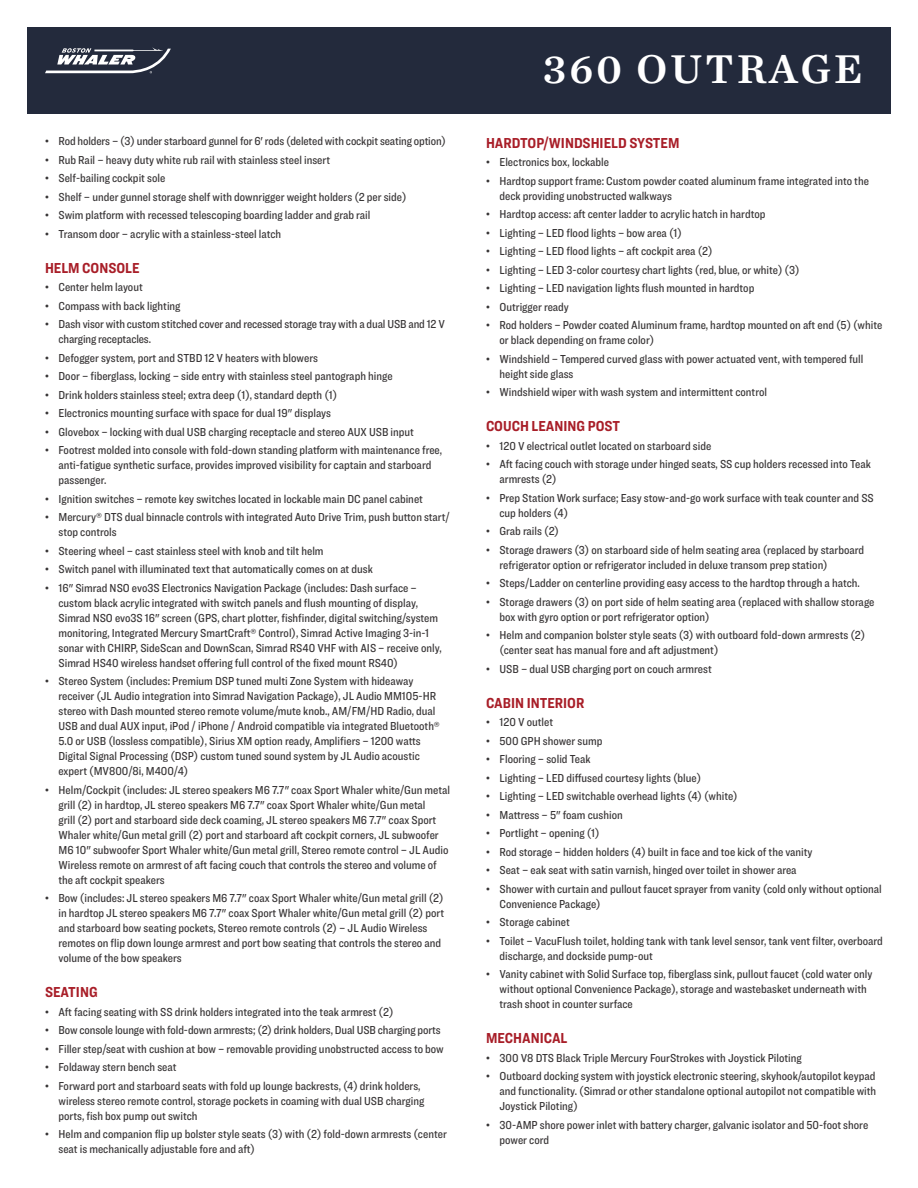
<style>
.page{position:relative;width:918px;height:1188px;background:#fff}
.page>*{position:absolute;margin:0;border:0;box-sizing:border-box;transform-origin:0 0}
.t1{font:42px "Chronicle Text G1 Semi";letter-spacing:.075em;color:#fff}
.t2{font:700 15px "Ringside Condensed";color:#a81e28}
.t3{font:500 12px/15px "Ringside Condensed";color:#373435}
</style>
<div class="page">
<div style="left:27px;top:27px;width:864px;height:86px;background:#232a3c"></div>
<svg style="left:45px;top:47px;width:126px;height:26px"></svg>
<p class="t3" style="left:45px;top:133px;width:403px">• Rod holders – (3) under starboard gunnel for 6' rods (deleted with cockpit seating option)</p>
<p class="t3" style="left:45px;top:152px;width:287px">• Rub Rail – heavy duty white rub rail with stainless steel insert</p>
<p class="t3" style="left:45px;top:170px;width:122px">• Self-bailing cockpit sole</p>
<p class="t3" style="left:45px;top:189px;width:363px">• Shelf – under gunnel storage shelf with downrigger weight holders (2 per side)</p>
<p class="t3" style="left:45px;top:207px;width:327px">• Swim platform with recessed telescoping boarding ladder and grab rail</p>
<p class="t3" style="left:45px;top:226px;width:238px">• Transom door – acrylic with a stainless-steel latch</p>
<p class="t2" style="left:45px;top:257px;width:96px">HELM CONSOLE</p>
<p class="t3" style="left:45px;top:280px;width:99px">• Center helm layout</p>
<p class="t3" style="left:45px;top:298px;width:137px">• Compass with back lighting</p>
<p class="t3" style="left:58px;top:317px;width:388px;text-indent:-14px">• Dash visor with custom stitched cover and recessed storage tray with a dual USB and 12 V charging receptacles.</p>
<p class="t3" style="left:45px;top:350px;width:275px">• Defogger system, port and STBD 12 V heaters with blowers</p>
<p class="t3" style="left:45px;top:369px;width:349px">• Door – fiberglass, locking – side entry with stainless steel pantograph hinge</p>
<p class="t3" style="left:45px;top:387px;width:294px">• Drink holders stainless steel; extra deep (1), standard depth (1)</p>
<p class="t3" style="left:45px;top:406px;width:288px">• Electronics mounting surface with space for dual 19" displays</p>
<p class="t3" style="left:45px;top:424px;width:371px">• Glovebox – locking with dual USB charging receptacle and stereo AUX USB input</p>
<p class="t3" style="left:58px;top:443px;width:385px;text-indent:-14px">• Footrest molded into console with fold-down standing platform with maintenance free, anti-fatigue synthetic surface, provides improved visibility for captain and starboard passenger.</p>
<p class="t3" style="left:45px;top:491px;width:379px">• Ignition switches – remote key switches located in lockable main DC panel cabinet</p>
<p class="t3" style="left:58px;top:510px;width:393px;text-indent:-14px">• Mercury® DTS dual binnacle controls with integrated Auto Drive Trim, push button start/ stop controls</p>
<p class="t3" style="left:45px;top:543px;width:280px">• Steering wheel – cast stainless steel with knob and tilt helm</p>
<p class="t3" style="left:45px;top:562px;width:329px">• Switch panel with illuminated text that automatically comes on at dusk</p>
<p class="t3" style="left:58px;top:580px;width:385px;text-indent:-14px">• 16" Simrad NSO evo3S Electronics Navigation Package (includes: Dash surface – custom black acrylic integrated with switch panels and flush mounting of display, Simrad NSO evo3S 16" screen (GPS, chart plotter, fishfinder, digital switching/system monitoring, Integrated Mercury SmartCraft® Control), Simrad Active Imaging 3-in-1 sonar with CHIRP, SideScan and DownScan, Simrad RS40 VHF with AIS – receive only, Simrad HS40 wireless handset offering full control of the fixed mount RS40)</p>
<p class="t3" style="left:58px;top:674px;width:383px;text-indent:-14px">• Stereo System (includes: Premium DSP tuned multi Zone System with hideaway receiver (JL Audio integration into Simrad Navigation Package), JL Audio MM105-HR stereo with Dash mounted stereo remote volume/mute knob., AM/FM/HD Radio, dual USB and dual AUX input, iPod / iPhone / Android compatible via integrated Bluetooth® 5.0 or USB (lossless compatible), Sirius XM option ready, Amplifiers – 1200 watts Digital Signal Processing (DSP) custom tuned sound system by JL Audio acoustic expert (MV800/8i, M400/4)</p>
<p class="t3" style="left:58px;top:782px;width:393px;text-indent:-14px">• Helm/Cockpit (includes: JL stereo speakers M6 7.7" coax Sport Whaler white/Gun metal grill (2) in hardtop, JL stereo speakers M6 7.7" coax Sport Whaler white/Gun metal<br>grill (2) port and starboard side deck coaming, JL stereo speakers M6 7.7" coax Sport Whaler white/Gun metal grill (2) port and starboard aft cockpit corners, JL subwoofer M6 10" subwoofer Sport Whaler white/Gun metal grill, Stereo remote control – JL Audio Wireless remote on armrest of aft facing couch that controls the stereo and volume of the aft cockpit speakers</p>
<p class="t3" style="left:58px;top:891px;width:387px;text-indent:-14px">• Bow (includes: JL stereo speakers M6 7.7" coax Sport Whaler white/Gun metal grill (2) in hardtop JL stereo speakers M6 7.7" coax Sport Whaler white/Gun metal grill (2) port and starboard bow seating pockets, Stereo remote controls (2) – JL Audio Wireless remotes on flip down lounge armrest and port bow seating that controls the stereo and volume of the bow speakers</p>
<p class="t2" style="left:45px;top:982px;width:54px">SEATING</p>
<p class="t3" style="left:45px;top:1004px;width:350px">• Aft facing seating with SS drink holders integrated into the teak armrest (2)</p>
<p class="t3" style="left:45px;top:1023px;width:397px">• Bow console lounge with fold-down armrests; (2) drink holders, Dual USB charging ports</p>
<p class="t3" style="left:45px;top:1041px;width:400px">• Filler step/seat with cushion at bow – removable providing unobstructed access to bow</p>
<p class="t3" style="left:45px;top:1060px;width:133px">• Foldaway stern bench seat</p>
<p class="t3" style="left:58px;top:1078px;width:367px;text-indent:-14px">• Forward port and starboard seats with fold up lounge backrests, (4) drink holders, wireless stereo remote control, storage pockets in coaming with dual USB charging ports, fish box pump out switch</p>
<p class="t3" style="left:58px;top:1127px;width:390px;text-indent:-14px">• Helm and companion flip up bolster style seats (3) with (2) fold-down armrests (center seat is mechanically adjustable fore and aft)</p>
<h1 class="t1" style="left:543px;top:36px;width:321px">360 OUTRAGE</h1>
<p class="t2" style="left:486px;top:132px;width:195px">HARDTOP/WINDSHIELD SYSTEM</p>
<p class="t3" style="left:486px;top:154px;width:125px">• Electronics box, lockable</p>
<p class="t3" style="left:500px;top:173px;width:371px;text-indent:-14px">• Hardtop support frame: Custom powder coated aluminum frame integrated into the deck providing unobstructed walkways</p>
<p class="t3" style="left:486px;top:206px;width:281px">• Hardtop access: aft center ladder to acrylic hatch in hardtop</p>
<p class="t3" style="left:486px;top:225px;width:197px">• Lighting – LED flood lights – bow area (1)</p>
<p class="t3" style="left:486px;top:243px;width:228px">• Lighting – LED flood lights – aft cockpit area (2)</p>
<p class="t3" style="left:486px;top:262px;width:315px">• Lighting – LED 3-color courtesy chart lights (red, blue, or white) (3)</p>
<p class="t3" style="left:486px;top:280px;width:270px">• Lighting – LED navigation lights flush mounted in hardtop</p>
<p class="t3" style="left:486px;top:299px;width:84px">• Outrigger ready</p>
<p class="t3" style="left:500px;top:317px;width:384px;text-indent:-14px">• Rod holders – Powder coated Aluminum frame, hardtop mounted on aft end (5) (white or black depending on frame color)</p>
<p class="t3" style="left:500px;top:351px;width:366px;text-indent:-14px">• Windshield – Tempered curved glass with power actuated vent, with tempered full height side glass</p>
<p class="t3" style="left:486px;top:384px;width:283px">• Windshield wiper with wash system and intermittent control</p>
<p class="t2" style="left:486px;top:416px;width:136px">COUCH LEANING POST</p>
<p class="t3" style="left:486px;top:438px;width:227px">• 120 V electrical outlet located on starboard side</p>
<p class="t3" style="left:500px;top:456px;width:373px;text-indent:-14px">• Aft facing couch with storage under hinged seats, SS cup holders recessed into Teak armrests (2)</p>
<p class="t3" style="left:500px;top:490px;width:376px;text-indent:-14px">• Prep Station Work surface; Easy stow-and-go work surface with teak counter and SS cup holders (4)</p>
<p class="t3" style="left:486px;top:524px;width:75px">• Grab rails (2)</p>
<p class="t3" style="left:500px;top:542px;width:366px;text-indent:-14px">• Storage drawers (3) on starboard side of helm seating area (replaced by starboard refrigerator option or refrigerator included in deluxe transom prep station)</p>
<p class="t3" style="left:486px;top:576px;width:375px">• Steps/Ladder on centerline providing easy access to the hardtop through a hatch.</p>
<p class="t3" style="left:500px;top:594px;width:377px;text-indent:-14px">• Storage drawers (3) on port side of helm seating area (replaced with shallow storage box with gyro option or port refrigerator option)</p>
<p class="t3" style="left:500px;top:628px;width:367px;text-indent:-14px">• Helm and companion bolster style seats (3) with outboard fold-down armrests (2) (center seat has manual fore and aft adjustment)</p>
<p class="t3" style="left:486px;top:661px;width:227px">• USB – dual USB charging port on couch armrest</p>
<p class="t2" style="left:486px;top:692px;width:100px">CABIN INTERIOR</p>
<p class="t3" style="left:486px;top:715px;width:69px">• 120 V outlet</p>
<p class="t3" style="left:486px;top:733px;width:118px">• 500 GPH shower sump</p>
<p class="t3" style="left:486px;top:752px;width:106px">• Flooring – solid Teak</p>
<p class="t3" style="left:486px;top:770px;width:217px">• Lighting – LED diffused courtesy lights (blue)</p>
<p class="t3" style="left:486px;top:789px;width:253px">• Lighting – LED switchable overhead lights (4) (white)</p>
<p class="t3" style="left:486px;top:807px;width:138px">• Mattress – 5" foam cushion</p>
<p class="t3" style="left:486px;top:826px;width:115px">• Portlight – opening (1)</p>
<p class="t3" style="left:486px;top:844px;width:328px">• Rod storage – hidden holders (4) built in face and toe kick of the vanity</p>
<p class="t3" style="left:486px;top:863px;width:312px">• Seat – eak seat with satin varnish, hinged over toilet in shower area</p>
<p class="t3" style="left:500px;top:881px;width:384px;text-indent:-14px">• Shower with curtain and pullout faucet sprayer from vanity (cold only without optional<br>Convenience Package)</p>
<p class="t3" style="left:486px;top:915px;width:85px">• Storage cabinet</p>
<p class="t3" style="left:500px;top:933px;width:385px;text-indent:-14px">• Toilet – VacuFlush toilet, holding tank with tank level sensor, tank vent filter, overboard discharge, and dockside pump-out</p>
<p class="t3" style="left:500px;top:967px;width:375px;text-indent:-14px">• Vanity cabinet with Solid Surface top, fiberglass sink, pullout faucet (cold water only without optional Convenience Package), storage and wastebasket underneath with trash shoot in counter surface</p>
<p class="t2" style="left:486px;top:1028px;width:83px">MECHANICAL</p>
<p class="t3" style="left:486px;top:1050px;width:317px">• 300 V8 DTS Black Triple Mercury FourStrokes with Joystick Piloting</p>
<p class="t3" style="left:500px;top:1069px;width:378px;text-align:justify;text-indent:-14px">• Outboard docking system with joystick electronic steering, skyhook/autopilot keypad and functionality. (Simrad or other standalone optional autopilot not compatible with Joystick Piloting)</p>
<p class="t3" style="left:500px;top:1117px;width:370px;text-indent:-14px">• 30-AMP shore power inlet with battery charger, galvanic isolator and 50-foot shore power cord</p>
</div>
